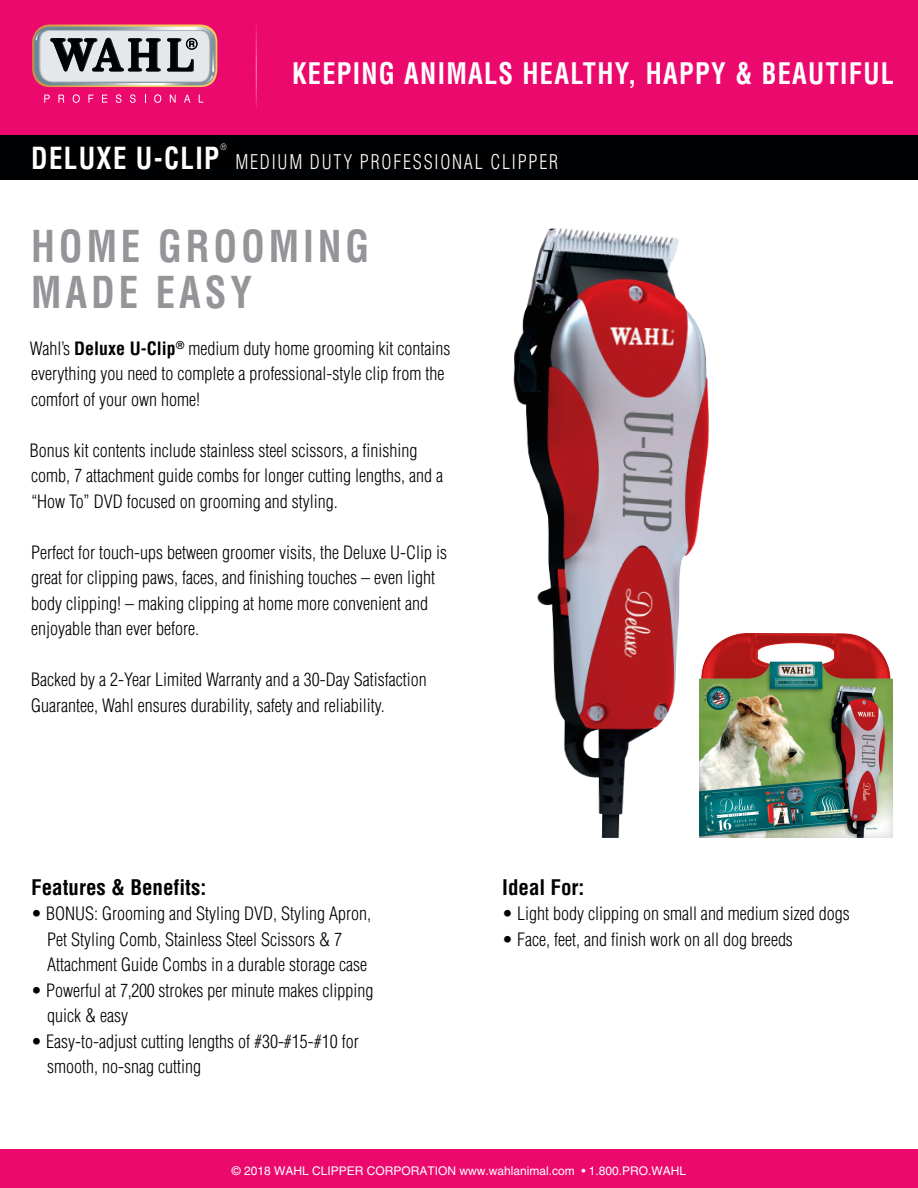
<style>
.page{position:relative;width:918px;height:1188px;background:#fff}
.page>*{position:absolute;margin:0;border:0;box-sizing:border-box;transform-origin:0 0}
.t1{font:700 condensed 42.9px/46.8px "Helvetica LT";letter-spacing:.1em;color:#939598;scale:.91 1}
.t2{font:700 condensed 29.7px "Helvetica LT";letter-spacing:.05em;color:#fff;scale:.91 1}
.t3{font:700 condensed 28.95px "Helvetica LT";letter-spacing:.05em;color:#fff;scale:.91 1}
.t4{font:700 condensed 21px "Helvetica LT";color:#000103}
.t5{font:300 condensed 19.8px "Helvetica LT";letter-spacing:.1em;color:#fff;scale:.91 1}
.t6{font:300 condensed 18px/25.5px "Helvetica LT";color:#000103}
.t7{font:12px "Helvetica LT";color:#fff}
.t8{font:300 condensed 8.7px "Helvetica LT";color:#fff;scale:.91 1}
.s1{font-weight:700}
</style>
<div class="page">
<div style="left:0;top:0;width:918px;height:135px;background:#ec096d"></div>
<div style="left:0;top:1150px;width:918px;height:38px;background:#ec096d"></div>
<div style="left:0;top:135px;width:918px;height:45px;background:#000103"></div>
<img style="left:513px;top:228px;width:196px;height:610px">
<img style="left:699px;top:634px;width:193px;height:204px">
<hr style="left:256px;top:17px;width:1px;height:93px;background:#fff">
<svg style="left:44px;top:95px;width:6px;height:8px"></svg>
<svg style="left:58px;top:95px;width:6px;height:8px"></svg>
<svg style="left:73px;top:94px;width:7px;height:9px"></svg>
<svg style="left:88px;top:95px;width:6px;height:8px"></svg>
<svg style="left:102px;top:95px;width:5px;height:8px"></svg>
<svg style="left:116px;top:94px;width:5px;height:9px"></svg>
<svg style="left:130px;top:94px;width:6px;height:9px"></svg>
<svg style="left:154px;top:94px;width:7px;height:9px"></svg>
<svg style="left:170px;top:95px;width:6px;height:8px"></svg>
<svg style="left:184px;top:95px;width:6px;height:8px"></svg>
<svg style="left:199px;top:95px;width:4px;height:8px"></svg>
<svg style="left:32px;top:24px;width:185px;height:63px;background:#a9a4a2"></svg>
<h3 class="t3" style="left:292px;top:56px;width:663px">KEEPING ANIMALS HEALTHY, HAPPY &amp; BEAUTIFUL</h3>
<h2 class="t2" style="left:31px;top:139px;width:208px">DELUXE U-CLIP</h2>
<p class="t8" style="left:221px;top:142px;width:8px">®</p>
<p class="t5" style="left:235px;top:149px;width:356px">MEDIUM DUTY PROFESSIONAL CLIPPER</p>
<h1 class="t1" style="left:31px;top:222px;width:373px">HOME GROOMING<br>MADE EASY</h1>
<p class="t6" style="left:30px;top:335px;width:422px">Wahl’s <span class="s1">Deluxe U-Clip</span><sup>®</sup> medium duty home grooming kit contains everything you need to complete a professional-style clip from the comfort of your own home!</p>
<p class="t6" style="left:30px;top:437px;width:415px">Bonus kit contents include stainless steel scissors, a finishing comb, 7 attachment guide combs for longer cutting lengths, and a “How To” DVD focused on grooming and styling.</p>
<p class="t6" style="left:31px;top:539px;width:417px">Perfect for touch-ups between groomer visits, the Deluxe U-Clip is great for clipping paws, faces, and finishing touches – even light body clipping! – making clipping at home more convenient and enjoyable than ever before.</p>
<p class="t6" style="left:31px;top:667px;width:397px">Backed by a 2-Year Limited Warranty and a 30-Day Satisfaction<br>Guarantee, Wahl ensures durability, safety and reliability.</p>
<p class="t4" style="left:31px;top:874px;width:177px">Features &amp; Benefits:</p>
<p class="t6" style="left:47px;top:901px;width:325px;text-indent:-16px">• BONUS: Grooming and Styling DVD, Styling Apron,<br>Pet Styling Comb, Stainless Steel Scissors &amp; 7<br>Attachment Guide Combs in a durable storage case</p>
<p class="t6" style="left:47px;top:978px;width:328px;text-indent:-16px">• Powerful at 7,200 strokes per minute makes clipping quick &amp; easy</p>
<p class="t6" style="left:47px;top:1029px;width:313px;text-indent:-16px">• Easy-to-adjust cutting lengths of #30-#15-#10 for smooth, no-snag cutting</p>
<p class="t4" style="left:502px;top:874px;width:84px">Ideal For:</p>
<p class="t6" style="left:502px;top:901px;width:349px">• Light body clipping on small and medium sized dogs</p>
<p class="t6" style="left:502px;top:927px;width:292px">• Face, feet, and finish work on all dog breeds</p>
<p class="t7" style="left:232px;top:1164px;width:456px">© 2018 WAHL CLIPPER CORPORATION www.wahlanimal.com • 1.800.PRO.WAHL</p>
</div>
